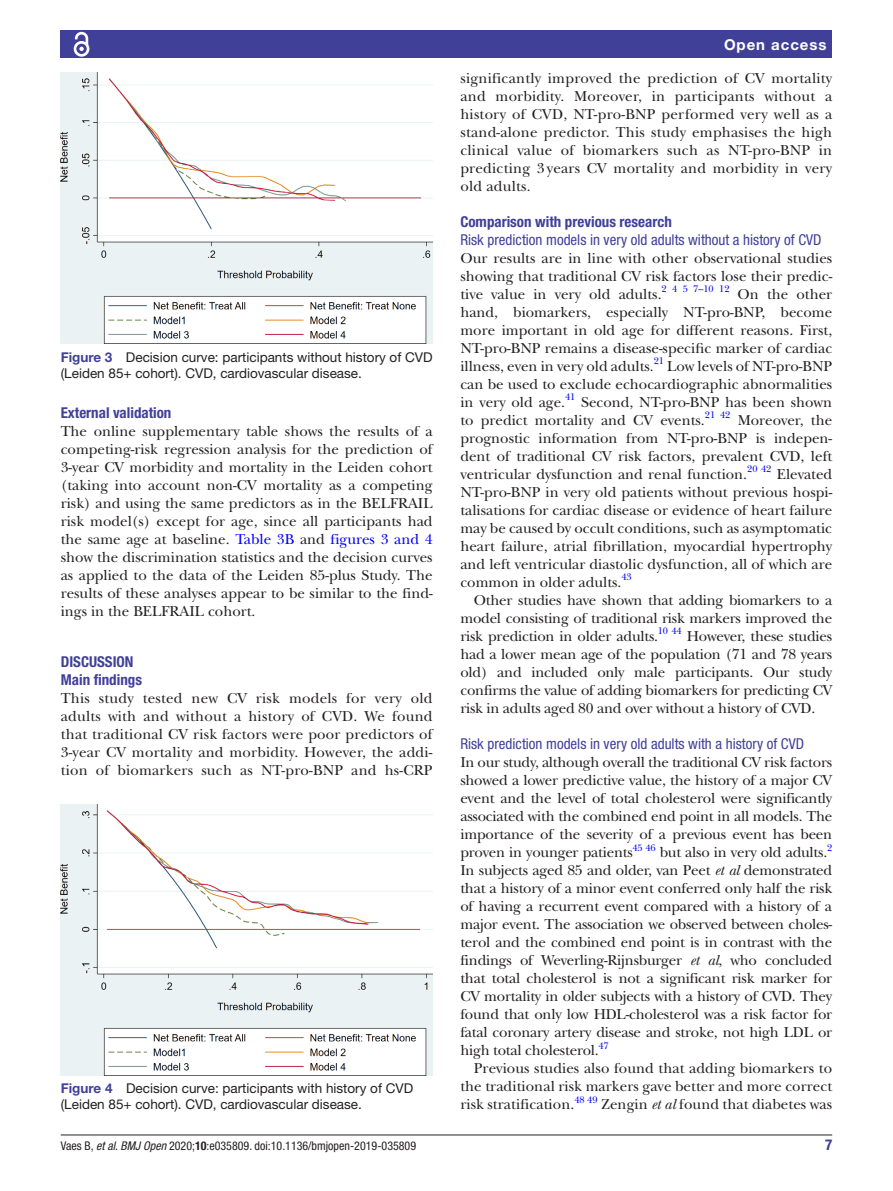
<style>
.page{position:relative;width:893px;height:1191px;background:#fff}
.page>*{position:absolute;margin:0;border:0;box-sizing:border-box;transform-origin:0 0}
.t1{font:15px/18px "New Baskerville";color:#231f20;text-align:justify}
.t2{font:condensed 15px "Helvetica Neue LT Std";color:#414099}
.t3{font:700 condensed 15px/18px "Helvetica Neue LT Std";color:#414099}
.t4{font:700 15px "Helvetica Neue LT Std";letter-spacing:.065em;color:#fff}
.t5{font:13.5px/16.2px "Helvetica Neue LT Std";color:#231f20}
.t6{font:condensed 12px "Helvetica Neue LT Std";color:#231f20}
.t7{font:9.9px "New Baskerville";color:#00f}
.s1{font-weight:700;color:#414099}
.s2{color:#00f}
.s3{font-style:italic}
.s4{font-weight:700}
</style>
<div class="page">
<hr style="left:61px;top:1134px;width:771px;height:1px;background:#231f20">
<div style="left:61px;top:31px;width:771px;height:27px;background:#414099"></div>
<svg style="left:73px;top:31px;width:17px;height:26px"></svg>
<img style="left:61px;top:73px;width:372px;height:271px">
<img style="left:61px;top:804px;width:372px;height:271px">
<p class="t5" style="left:61px;top:348px;width:373px"><span class="s1">Figure 3</span> Decision curve: participants without history of CVD (Leiden 85+ cohort). CVD, cardiovascular disease.</p>
<p class="t3" style="left:61px;top:403px;width:112px">External validation</p>
<p class="t1" style="left:61px;top:422px;width:373px">The online supplementary table shows the results of a competing-risk regression analysis for the prediction of 3-year CV morbidity and mortality in the Leiden cohort (taking into account non-CV mortality as a competing risk) and using the same predictors as in the BELFRAIL risk model(s) except for age, since all participants had the same age at baseline. <span class="s2">Table 3B</span> and <span class="s2">figures 3 and 4 </span>show the discrimination statistics and the decision curves as applied to the data of the Leiden 85-plus Study. The results of these analyses appear to be similar to the find&shy;ings in the BELFRAIL cohort.</p>
<p class="t3" style="left:61px;top:652px;width:83px">Discussion<br>Main findings</p>
<p class="t1" style="left:61px;top:689px;width:373px">This study tested new CV risk models for very old adults with and without a history of CVD. We found that traditional CV risk factors were poor predictors of 3-year CV mortality and morbidity. However, the addi&shy;tion of biomarkers such as NT-pro-BNP and hs-CRP</p>
<p class="t5" style="left:61px;top:1080px;width:354px"><span class="s1">Figure 4</span> Decision curve: participants with history of CVD (Leiden 85+ cohort). CVD, cardiovascular disease.</p>
<p class="t4" style="left:724px;top:35px;width:104px">Open access</p>
<p class="t1" style="left:460px;top:69px;width:373px">significantly improved the prediction of CV mortality and morbidity. Moreover, in participants without a history of CVD, NT-pro-BNP performed very well as a stand-alone predictor. This study emphasises the high clinical value of biomarkers such as NT-pro-BNP in predicting 3 years CV mortality and morbidity in very old adults.</p>
<p class="t3" style="left:460px;top:212px;width:213px">Comparison with previous research</p>
<p class="t2" style="left:460px;top:231px;width:363px">Risk prediction models in very old adults without a history of CVD</p>
<p class="t1" style="left:460px;top:249px;width:373px">Our results are in line with other observational studies showing that traditional CV risk factors lose their predic&shy;tive value in very old adults.</p>
<p class="t7" style="left:662px;top:283px;width:69px">2 4 5 7–10 12</p>
<p class="t1" style="left:460px;top:285px;width:373px;text-indent:277px">On the other hand, biomarkers, especially NT-pro-BNP, become more important in old age for different reasons. First, NT-pro-BNP remains a disease-specific marker of cardiac illness, even in very old adults.</p>
<p class="t7" style="left:654px;top:355px;width:12px">21</p>
<p class="t1" style="left:460px;top:357px;width:373px;text-indent:207px">Low levels of NT-pro-BNP can be used to exclude echocardiographic abnormalities in very old age.</p>
<p class="t7" style="left:565px;top:391px;width:12px">41</p>
<p class="t1" style="left:460px;top:393px;width:373px;text-indent:121px">Second, NT-pro-BNP has been shown to predict mortality and CV events.</p>
<p class="t7" style="left:705px;top:409px;width:27px">21 42</p>
<p class="t1" style="left:460px;top:411px;width:373px;text-indent:277px">Moreover, the prognostic information from NT-pro-BNP is indepen&shy;dent of traditional CV risk factors, prevalent CVD, left ventricular dysfunction and renal function.</p>
<p class="t7" style="left:747px;top:463px;width:26px">20 42</p>
<p class="t1" style="left:460px;top:465px;width:373px;text-indent:316px">Elevated NT-pro-BNP in very old patients without previous hospi&shy;talisations for cardiac disease or evidence of heart failure may be caused by occult conditions, such as asymptomatic heart failure, atrial fibrillation, myocardial hypertrophy and left ventricular diastolic dysfunction, all of which are common in older adults.</p>
<p class="t7" style="left:621px;top:571px;width:12px">43</p>
<p class="t1" style="left:460px;top:591px;width:373px;text-indent:14px">Other studies have shown that adding biomarkers to a model consisting of traditional risk markers improved the risk prediction in older adults.</p>
<p class="t7" style="left:658px;top:625px;width:25px">10 44</p>
<p class="t1" style="left:460px;top:627px;width:373px;text-indent:226px">However, these studies had a lower mean age of the population (71 and 78 years old) and included only male participants. Our study confirms the value of adding biomarkers for predicting CV risk in adults aged 80 and over without a history of CVD.</p>
<p class="t2" style="left:460px;top:735px;width:345px">Risk prediction models in very old adults with a history of CVD</p>
<p class="t1" style="left:460px;top:753px;width:373px">In our study, although overall the traditional CV risk factors showed a lower predictive value, the history of a major CV event and the level of total cholesterol were significantly associated with the combined end point in all models. The importance of the severity of a previous event has been proven in younger patients<sup>45</sup> <sup>46</sup> but also in very old adults.</p>
<p class="t7" style="left:827px;top:841px;width:7px">2</p>
<p class="t1" style="left:460px;top:861px;width:373px">In subjects aged 85 and older, van Peet <span class="s3">et al</span> demonstrated that a history of a minor event conferred only half the risk of having a recurrent event compared with a history of a major event. The association we observed between choles&shy;terol and the combined end point is in contrast with the findings of Weverling-Rijnsburger <span class="s3">et al</span>, who concluded that total cholesterol is not a significant risk marker for CV mortality in older subjects with a history of CVD. They found that only low HDL-cholesterol was a risk factor for fatal coronary artery disease and stroke, not high LDL or high total cholesterol.<sup>47</sup></p>
<p class="t1" style="left:460px;top:1059px;width:373px;text-indent:14px">Previous studies also found that adding biomarkers to the traditional risk markers gave better and more correct risk stratification.</p>
<p class="t7" style="left:574px;top:1093px;width:25px">48 49</p>
<p class="t1" style="left:601px;top:1095px;width:233px">Zengin <span class="s3">et al</span> found that diabetes was</p>
<p class="t6" style="left:61px;top:1138px;width:357px">Vaes B, <span class="s3">et al</span>. <span class="s3">BMJ Open</span> 2020;<span class="s4">10</span>:e035809. doi:10.1136/bmjopen-2019-035809</p>
<p class="t3" style="left:825px;top:1135px;width:9px">7</p>
</div>
